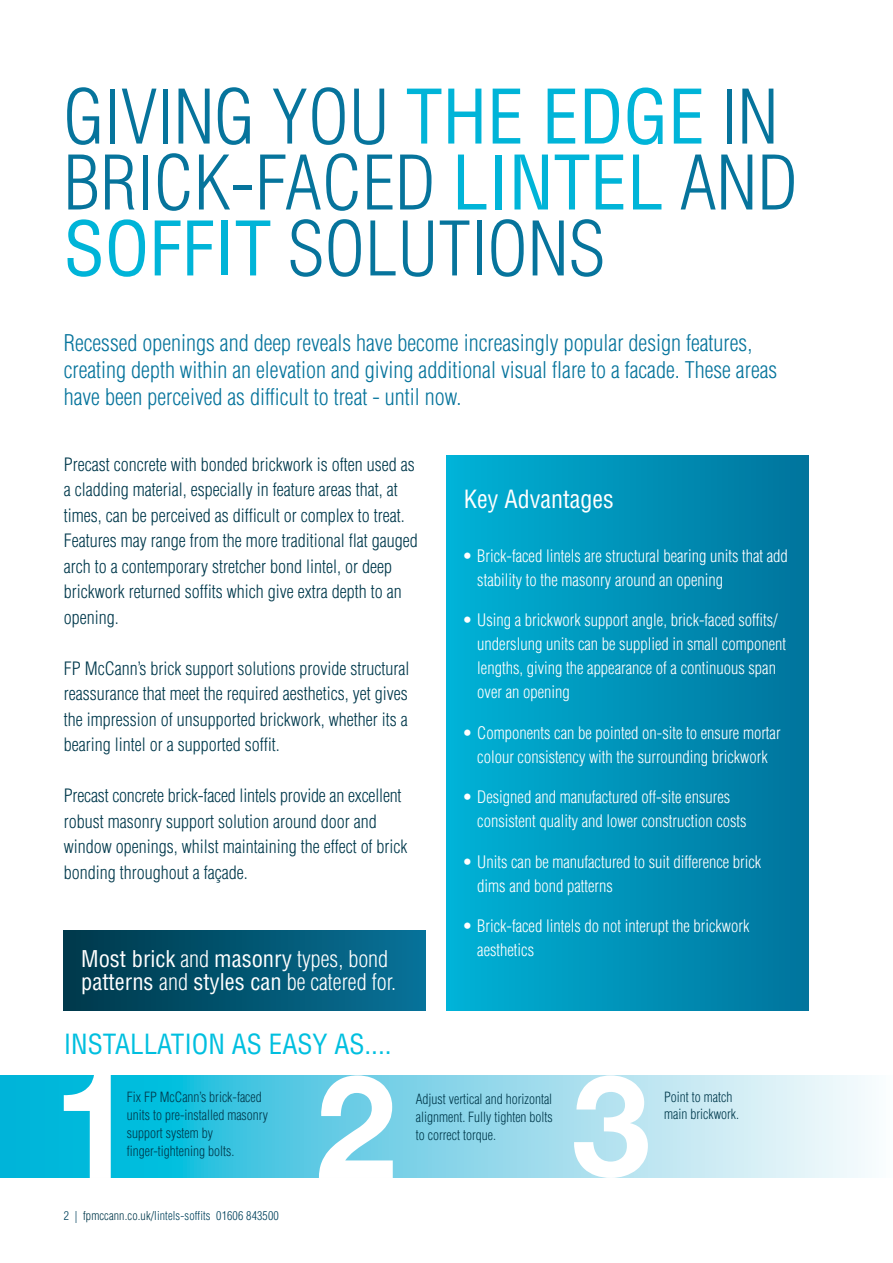
<style>
.page{position:relative;width:893px;height:1263px;background:#fff}
.page>*{position:absolute;margin:0;border:0;box-sizing:border-box;transform-origin:0 0}
.t1{font:300 condensed 73.2px/66px "Helvetica";color:#06749c}
.t2{font:condensed 73.2px "Helvetica";color:#00b4d8}
.t3{font:condensed 27.15px "Helvetica";color:#00bfdf}
.t4{font:condensed 24.45px "Helvetica";color:#fff}
.t5{font:300 condensed 22.5px/27px "Helvetica";color:#06749c}
.t6{font:condensed 22.5px/22.5px "Helvetica";color:#fff}
.t7{font:300 condensed 18px/25.5px "Helvetica";color:#00394c}
.t8{font:300 condensed 16.8px/24px "Helvetica";color:#fff}
.t9{font:300 condensed 13.8px/18px "Helvetica";color:#00394c}
.t10{font:300 condensed 12px "Helvetica";letter-spacing:.01em;color:#00425d}
.s1{font-weight:400;color:#00b4d8}
.s2{font-weight:300}
.s3{color:#00394c}
</style>
<div class="page">
<svg style="left:0;top:1075px;width:868px;height:103px;background:#7ad5e9"></svg>
<div style="left:64px;top:930px;width:361px;height:80px;background:linear-gradient(to right,#00384a,#077298)"></div>
<svg style="left:64px;top:1075px;width:47px;height:103px"></svg>
<svg style="left:319px;top:1075px;width:74px;height:103px"></svg>
<svg style="left:574px;top:1075px;width:74px;height:103px"></svg>
<div style="left:446px;top:456px;width:362px;height:554px;background:linear-gradient(to right,#00b3d7,#00749c)"></div>
<h1 class="t1" style="left:64px;top:84px;width:716px">Giving you <span class="s1">the edge</span> in brick-faced <span class="s1">lintel</span></h1>
<h1 class="t1" style="left:680px;top:150px;width:120px">and</h1>
<h1 class="t2" style="left:64px;top:203px;width:35px">soffit</h1>
<h1 class="t1" style="left:288px;top:215px;width:319px">solutions</h1>
<p class="t5" style="left:64px;top:329px;width:715px">Recessed openings and deep reveals have become increasingly popular design features, creating depth within an elevation and giving additional visual flare to a facade. These areas have been perceived as difficult to treat - until now.</p>
<p class="t7" style="left:64px;top:451px;width:355px">Precast concrete with bonded brickwork is often used as a cladding material, especially in feature areas that, at times, can be perceived as difficult or complex to treat.<br>Features may range from the more traditional flat gauged arch to a contemporary stretcher bond lintel, or deep brickwork returned soffits which give extra depth to an opening.</p>
<p class="t7" style="left:64px;top:655px;width:347px;text-align:justify">FP McCann’s brick support solutions provide structural reassurance that meet the required aesthetics, yet gives the impression of unsupported brickwork, whether its a bearing lintel or a supported soffit.</p>
<p class="t7" style="left:64px;top:783px;width:345px">Precast concrete brick-faced lintels provide an excellent robust masonry support solution around door and window openings, whilst maintaining the effect of brick bonding throughout a façade.</p>
<p class="t6" style="left:81px;top:947px;width:317px">Most brick <span class="s2">and</span> masonry <span class="s2">types, bond </span>patterns <span class="s2">and</span> styles can <span class="s2">be catered for.</span></p>
<h2 class="t3" style="left:64px;top:1027px;width:329px">INSTALLATION AS EASY AS....</h2>
<h3 class="t4" style="left:464px;top:483px;width:151px">Key Advantages</h3>
<p class="t8" style="left:477px;top:544px;width:312px;text-indent:-15px">• Brick-faced lintels are structural bearing units that add stability to the masonry around an opening</p>
<p class="t8" style="left:477px;top:608px;width:310px;text-indent:-15px">• Using a brickwork support angle, brick-faced soffits/ underslung units can be supplied in small component lengths, giving the appearance of a continuous span over an opening</p>
<p class="t8" style="left:462px;top:721px;width:320px;text-align:center">• Components can be pointed on-site to ensure mortar colour consistency with the surrounding brickwork</p>
<p class="t8" style="left:477px;top:785px;width:271px;text-indent:-15px">• Designed and manufactured off-site ensures consistent quality and lower construction costs</p>
<p class="t8" style="left:477px;top:850px;width:286px;text-indent:-15px">• Units can be manufactured to suit difference brick dims and bond patterns</p>
<p class="t8" style="left:477px;top:914px;width:274px;text-indent:-15px">• Brick-faced lintels do not interupt the brickwork aesthetics</p>
<p class="t9" style="left:127px;top:1088px;width:143px">Fix FP McCann’s brick-faced units to pre-installed masonry support system by finger-tightening bolts.</p>
<p class="t10" style="left:64px;top:1208px;width:217px">2 | <span class="s3">fpmccann.co.uk/</span>lintels-soffits 01606 843500</p>
<p class="t9" style="left:416px;top:1090px;width:138px;text-align:justify">Adjust vertical and horizontal alignment. Fully tighten bolts to correct torque.</p>
<p class="t9" style="left:664px;top:1089px;width:76px;line-height:16.5px">Point to match main brickwork.</p>
</div>
